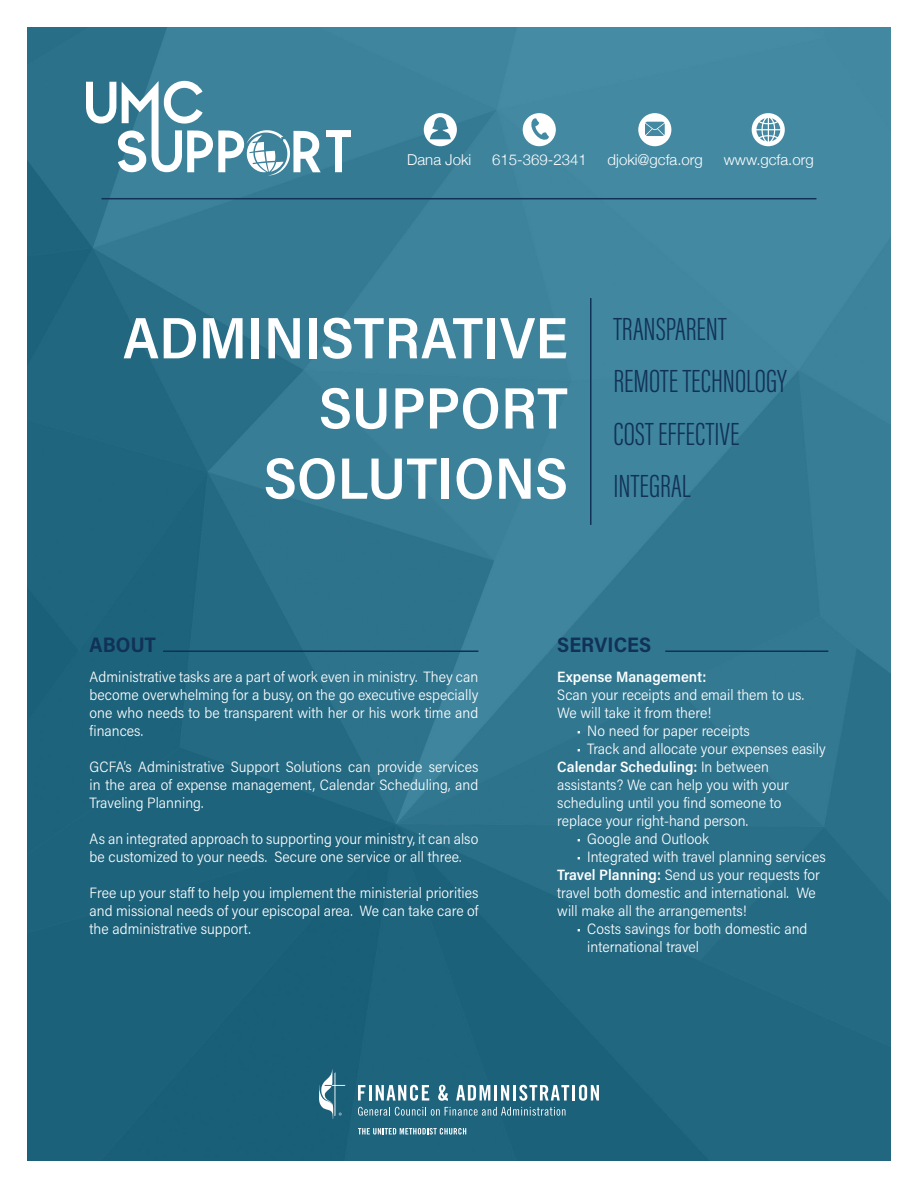
<style>
.page{position:relative;width:918px;height:1188px;background:#fff}
.page>*{position:absolute;margin:0;border:0;box-sizing:border-box;transform-origin:0 0}
.t1{font:600 58.5px/70.2px "Acumin Pro Semi Cond";letter-spacing:.005em;color:#fff;text-align:right}
.t2{font:300 33px "Acumin Pro Extra Cond";color:#113256}
.t3{font:700 21px "Acumin Pro Semi Cond";letter-spacing:.005em;color:#113256}
.t4{font:300 15px/18px "Acumin Pro Semi Cond";color:#fff;text-align:justify}
.t5{font:300 15px "Helvetica Neue";color:#fff}
.t6{font:600 15px "Acumin Pro Semi Cond";color:#fff}
.s1{font-weight:600}
</style>
<div class="page">
<img style="left:27px;top:27px;width:864px;height:1134px">
<svg style="left:86px;top:81px;width:265px;height:95px"></svg>
<hr style="left:102px;top:198px;width:714px;height:1px;background:#113256">
<hr style="left:590px;top:298px;width:2px;height:227px;background:#113256">
<hr style="left:163px;top:650px;width:315px;height:2px;background:#113256">
<hr style="left:665px;top:650px;width:163px;height:2px;background:#113256">
<svg style="left:358px;top:1085px;width:7px;height:16px"></svg>
<hr style="left:369px;top:1085px;width:3px;height:16px;background:#fff">
<svg style="left:376px;top:1085px;width:53px;height:16px"></svg>
<svg style="left:438px;top:1085px;width:10px;height:16px"></svg>
<svg style="left:456px;top:1085px;width:34px;height:16px"></svg>
<hr style="left:494px;top:1085px;width:3px;height:16px;background:#fff">
<svg style="left:501px;top:1085px;width:8px;height:16px"></svg>
<hr style="left:513px;top:1085px;width:3px;height:16px;background:#fff">
<svg style="left:519px;top:1085px;width:50px;height:16px"></svg>
<hr style="left:572px;top:1085px;width:3px;height:16px;background:#fff">
<svg style="left:579px;top:1085px;width:20px;height:16px"></svg>
<svg style="left:358px;top:1107px;width:207px;height:9px;background:#52879a"></svg>
<svg style="left:358px;top:1128px;width:108px;height:7px"></svg>
<svg style="left:319px;top:1069px;width:27px;height:50px"></svg>
<svg style="left:424px;top:113px;width:33px;height:33px"></svg>
<svg style="left:638px;top:113px;width:33px;height:33px"></svg>
<svg style="left:752px;top:113px;width:33px;height:33px"></svg>
<svg style="left:523px;top:113px;width:33px;height:33px"></svg>
<p class="t5" style="left:407px;top:147px;width:66px">Dana Joki</p>
<p class="t5" style="left:492px;top:147px;width:96px">615-369-2341</p>
<p class="t5" style="left:608px;top:147px;width:97px">djoki@gcfa.org</p>
<p class="t5" style="left:724px;top:147px;width:92px">www.gcfa.org</p>
<p class="t1" style="left:123px;top:300px;width:446px">ADMINISTRATIVE<br>SUPPORT</p>
<p class="t1" style="left:264px;top:441px;width:306px">SOLUTIONS</p>
<p class="t2" style="left:613px;top:309px;width:115px">TRANSPARENT</p>
<p class="t2" style="left:613px;top:361px;width:175px">REMOTE TECHNOLOGY</p>
<p class="t2" style="left:613px;top:414px;width:127px">COST EFFECTIVE</p>
<p class="t2" style="left:613px;top:466px;width:79px">INTEGRAL</p>
<p class="t3" style="left:90px;top:629px;width:68px">ABOUT</p>
<p class="t4" style="left:90px;top:667px;width:390px">Administrative tasks are a part of work even in ministry. They can become overwhelming for a busy, on the go executive especially one who needs to be transparent with her or his work time and finances.</p>
<p class="t4" style="left:90px;top:757px;width:390px">GCFA’s Administrative Support Solutions can provide services in the area of expense management, Calendar Scheduling, and Traveling Planning.</p>
<p class="t4" style="left:90px;top:829px;width:390px">As an integrated approach to supporting your ministry, it can also be customized to your needs. Secure one service or all three.</p>
<p class="t4" style="left:90px;top:883px;width:390px">Free up your staff to help you implement the ministerial priorities and missional needs of your episcopal area. We can take care of the administrative support.</p>
<p class="t3" style="left:557px;top:629px;width:96px">SERVICES</p>
<p class="t6" style="left:557px;top:666px;width:151px">Expense Management:</p>
<p class="t4" style="left:557px;top:685px;width:248px">Scan your receipts and email them to us.</p>
<p class="t4" style="left:557px;top:703px;width:156px">We will take it from there!</p>
<p class="t4" style="left:577px;top:721px;width:175px">• No need for paper receipts</p>
<p class="t4" style="left:577px;top:739px;width:251px">• Track and allocate your expenses easily</p>
<p class="t4" style="left:557px;top:757px;width:233px;text-align:left"><span class="s1">Calendar Scheduling:</span> In between assistants? We can help you with your scheduling until you find someone to replace your right-hand person.</p>
<p class="t4" style="left:577px;top:829px;width:134px">• Google and Outlook</p>
<p class="t4" style="left:577px;top:847px;width:250px">• Integrated with travel planning services</p>
<p class="t4" style="left:557px;top:865px;width:264px;text-align:left"><span class="s1">Travel Planning:</span> Send us your requests for travel both domestic and international. We will make all the arrangements!</p>
<p class="t4" style="left:577px;top:919px;width:232px">• Costs savings for both domestic and</p>
<p class="t4" style="left:587px;top:937px;width:113px">international travel</p>
</div>
